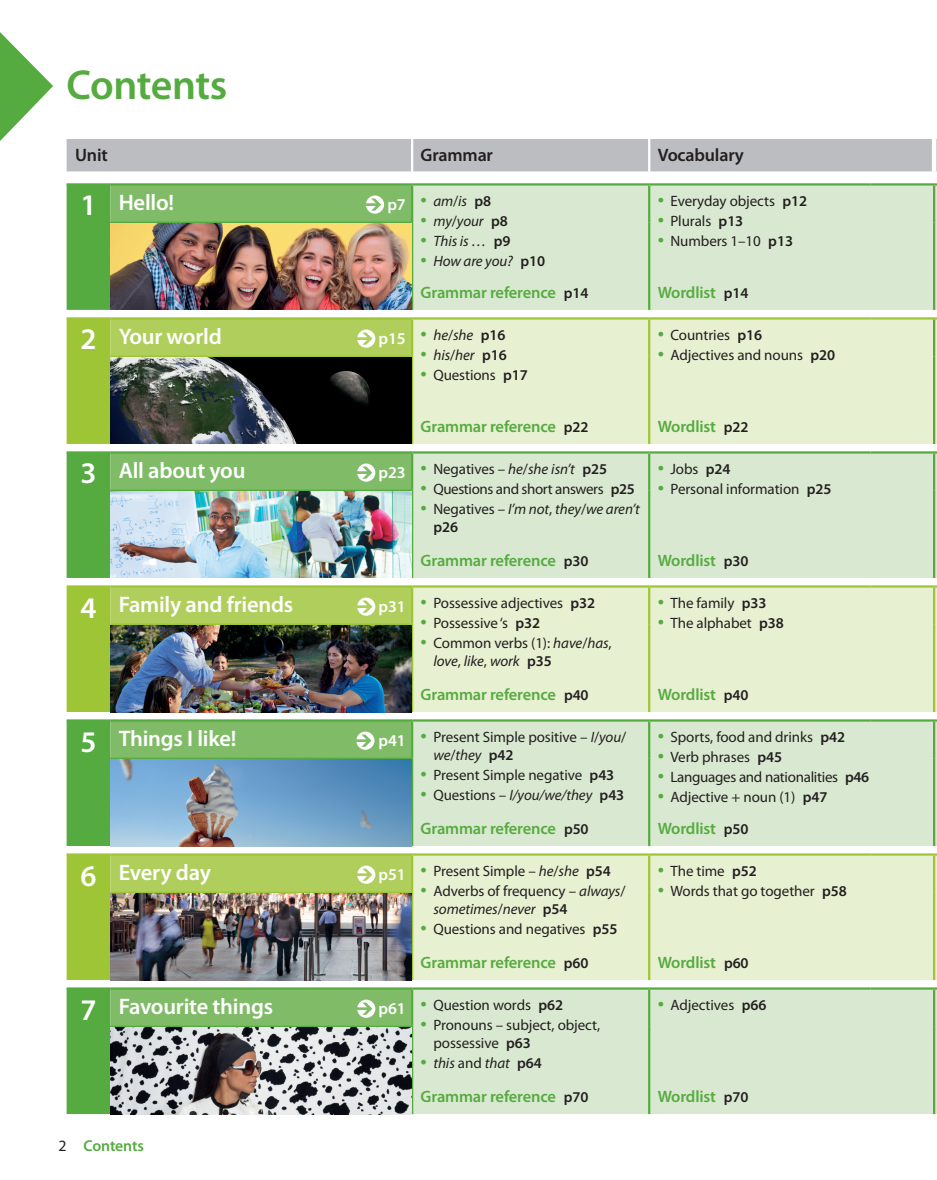
<style>
.page{position:relative;width:937px;height:1180px;background:#fff}
.page>*{position:absolute;margin:0;border:0;box-sizing:border-box;transform-origin:0 0}
.t1{font:600 42px "Myriad Pro";letter-spacing:-.015em;color:#56ab40}
.t2{font:600 22.5px "Myriad Pro";letter-spacing:-.01em;color:#fff}
.t3{font:600 18px "Myriad Pro";letter-spacing:-.01em;color:#231f20}
.t4{font:600 16.5px "Myriad Pro";letter-spacing:-.01em;color:#56ab40}
.t5{font:600 15.75px "Myriad Pro";letter-spacing:-.015em;color:#56ab40}
.t6{font:15px/18px "Myriad Pro";letter-spacing:-.005em;color:#231f20}
.t7{font:italic 15px/18px "Myriad Pro";letter-spacing:-.005em;color:#231f20}
.t8{font:15px "Myriad Pro";letter-spacing:-.025em;color:#231f20}
.s1{font-size:30px}
.s2{font-weight:600;font-style:normal;font-size:16.5px;color:#fff}
.s3{font-style:normal;font-size:22.5px;color:#56ab40}
.s4{font-style:normal}
.s5{font-weight:600;font-style:normal}
.s6{font-size:15px;color:#231f20}
.s7{font-size:22.5px;color:#56ab40}
.s8{font-weight:600}
.s9{font-weight:600;font-size:16.5px;color:#fff}
.s10{font-style:italic}
.s11{font-weight:400;color:#231f20}
</style>
<div class="page">
<svg style="left:0;top:32px;width:53px;height:109px"></svg>
<img style="left:67px;top:139px;width:870px;height:974px">
<img style="left:110px;top:1027px;width:301px;height:86px">
<h1 class="t1" style="left:67px;top:62px;width:162px">Contents</h1>
<p class="t3" style="left:75px;top:145px;width:34px">Unit</p>
<p class="t3" style="left:421px;top:145px;width:74px">Grammar</p>
<p class="t3" style="left:658px;top:145px;width:88px">Vocabulary</p>
<h2 class="t2" style="left:80px;top:190px;width:95px"><span class="s1">1</span> Hello!</h2>
<p class="t7" style="left:387px;top:192px;width:105px"><span class="s2">p7</span> <span class="s3">•</span> am<span class="s4">/</span>is <span class="s5">p8</span></p>
<p class="t7" style="left:421px;top:212px;width:89px"><span class="s3">•</span> my<span class="s4">/</span>your <span class="s5">p8</span></p>
<p class="t7" style="left:421px;top:232px;width:91px"><span class="s3">•</span> This is … <span class="s5">p9</span></p>
<p class="t7" style="left:421px;top:252px;width:126px"><span class="s3">•</span> How are you? <span class="s5">p10</span></p>
<p class="t4" style="left:421px;top:283px;width:169px">Grammar reference <span class="s6">p14</span></p>
<p class="t6" style="left:658px;top:192px;width:151px"><span class="s7">•</span> Everyday objects <span class="s8">p12</span></p>
<p class="t6" style="left:658px;top:212px;width:87px"><span class="s7">•</span> Plurals <span class="s8">p13</span></p>
<p class="t6" style="left:658px;top:232px;width:137px"><span class="s7">•</span> Numbers 1–10 <span class="s8">p13</span></p>
<p class="t4" style="left:658px;top:283px;width:92px">Wordlist <span class="s6">p14</span></p>
<h2 class="t2" style="left:80px;top:324px;width:143px"><span class="s1">2</span> Your world</h2>
<p class="t7" style="left:379px;top:326px;width:128px"><span class="s2">p15</span> <span class="s3">•</span> he<span class="s4">/</span>she <span class="s5">p16</span></p>
<p class="t7" style="left:421px;top:346px;width:88px"><span class="s3">•</span> his<span class="s4">/</span>her <span class="s5">p16</span></p>
<p class="t6" style="left:421px;top:366px;width:109px"><span class="s7">•</span> Questions <span class="s8">p17</span></p>
<p class="t4" style="left:421px;top:417px;width:169px">Grammar reference <span class="s6">p22</span></p>
<h2 class="t2" style="left:80px;top:458px;width:167px"><span class="s1">3</span> All about you</h2>
<p class="t6" style="left:379px;top:460px;width:230px"><span class="s9">p23</span> <span class="s7">•</span> Negatives – <span class="s10">he</span>/<span class="s10">she isn’t</span> <span class="s8">p25</span></p>
<p class="t8" style="left:421px;top:480px;width:216px"><span class="s7">•</span> Questions and short answers <span class="s8">p25</span></p>
<p class="t7" style="left:433px;top:500px;width:208px;text-indent:-13px"><span class="s3">•</span> <span class="s4">Negatives –</span> I’m not<span class="s4">,</span> they<span class="s4">/</span>we aren’t <span class="s5">p26</span></p>
<p class="t4" style="left:421px;top:551px;width:169px">Grammar reference <span class="s6">p30</span></p>
<h2 class="t2" style="left:80px;top:591px;width:214px"><span class="s1">4</span> Family and friends</h2>
<p class="t6" style="left:379px;top:594px;width:218px"><span class="s9">p31</span> <span class="s7">•</span> Possessive adjectives <span class="s8">p32</span></p>
<p class="t6" style="left:421px;top:614px;width:121px"><span class="s7">•</span> Possessive ‘s <span class="s8">p32</span></p>
<p class="t6" style="left:433px;top:634px;width:180px;text-indent:-13px"><span class="s7">•</span> Common verbs (1): <span class="s10">have</span>/<span class="s10">has</span>, <span class="s10">love</span>, <span class="s10">like</span>, <span class="s10">work</span> <span class="s8">p35</span></p>
<p class="t4" style="left:421px;top:685px;width:169px">Grammar reference <span class="s6">p40</span></p>
<h2 class="t2" style="left:80px;top:725px;width:158px"><span class="s1">5</span> Things I like!</h2>
<p class="t6" style="left:433px;top:727px;width:194px;text-indent:-55px"><span class="s9">p41</span> <span class="s7">•</span> Present Simple positive – <span class="s10">I</span>/<span class="s10">you</span>/ <span class="s10">we</span>/<span class="s10">they</span> <span class="s8">p42</span></p>
<p class="t6" style="left:421px;top:766px;width:195px"><span class="s7">•</span> Present Simple negative <span class="s8">p43</span></p>
<p class="t7" style="left:421px;top:786px;width:205px"><span class="s3">•</span> <span class="s4">Questions –</span> I/you/we/they <span class="s5">p43</span></p>
<p class="t4" style="left:421px;top:819px;width:169px">Grammar reference <span class="s6">p50</span></p>
<h2 class="t2" style="left:80px;top:859px;width:132px"><span class="s1">6</span> Every day</h2>
<p class="t6" style="left:379px;top:861px;width:234px"><span class="s9">p51</span> <span class="s7">•</span> Present Simple – <span class="s10">he</span>/<span class="s10">she</span> <span class="s8">p54</span></p>
<p class="t6" style="left:433px;top:882px;width:194px;text-indent:-13px"><span class="s7">•</span> Adverbs of frequency – <span class="s10">always</span>/ <span class="s10">sometimes</span>/<span class="s10">never</span> <span class="s8">p54</span></p>
<p class="t6" style="left:421px;top:920px;width:198px"><span class="s7">•</span> Questions and negatives <span class="s8">p55</span></p>
<p class="t4" style="left:421px;top:953px;width:169px">Grammar reference <span class="s6">p60</span></p>
<h2 class="t2" style="left:80px;top:993px;width:194px"><span class="s1">7</span> Favourite things</h2>
<p class="t6" style="left:379px;top:995px;width:186px"><span class="s9">p61</span> <span class="s7">•</span> Question words <span class="s8">p62</span></p>
<p class="t6" style="left:433px;top:1015px;width:168px;text-indent:-13px"><span class="s7">•</span> Pronouns – subject, object, possessive <span class="s8">p63</span></p>
<p class="t7" style="left:421px;top:1054px;width:123px"><span class="s3">•</span> this <span class="s4">and</span> that <span class="s5">p64</span></p>
<p class="t4" style="left:421px;top:1087px;width:169px">Grammar reference <span class="s6">p70</span></p>
<p class="t5" style="left:59px;top:1136px;width:87px"><span class="s11">2</span> Contents</p>
<p class="t6" style="left:658px;top:326px;width:106px"><span class="s7">•</span> Countries <span class="s8">p16</span></p>
<p class="t6" style="left:658px;top:346px;width:179px"><span class="s7">•</span> Adjectives and nouns <span class="s8">p20</span></p>
<p class="t4" style="left:658px;top:417px;width:92px">Wordlist <span class="s6">p22</span></p>
<p class="t6" style="left:658px;top:460px;width:74px"><span class="s7">•</span> Jobs <span class="s8">p24</span></p>
<p class="t6" style="left:658px;top:480px;width:175px"><span class="s7">•</span> Personal information <span class="s8">p25</span></p>
<p class="t4" style="left:658px;top:551px;width:92px">Wordlist <span class="s6">p30</span></p>
<p class="t6" style="left:658px;top:594px;width:110px"><span class="s7">•</span> The family <span class="s8">p33</span></p>
<p class="t6" style="left:658px;top:614px;width:128px"><span class="s7">•</span> The alphabet <span class="s8">p38</span></p>
<p class="t4" style="left:658px;top:685px;width:92px">Wordlist <span class="s6">p40</span></p>
<p class="t6" style="left:658px;top:727px;width:189px"><span class="s7">•</span> Sports, food and drinks <span class="s8">p42</span></p>
<p class="t6" style="left:658px;top:748px;width:126px"><span class="s7">•</span> Verb phrases <span class="s8">p45</span></p>
<p class="t6" style="left:658px;top:768px;width:213px"><span class="s7">•</span> Languages and nationalities <span class="s8">p46</span></p>
<p class="t6" style="left:658px;top:788px;width:171px"><span class="s7">•</span> Adjective + noun (1) <span class="s8">p47</span></p>
<p class="t4" style="left:658px;top:819px;width:92px">Wordlist <span class="s6">p50</span></p>
<p class="t6" style="left:658px;top:861px;width:101px"><span class="s7">•</span> The time <span class="s8">p52</span></p>
<p class="t6" style="left:658px;top:882px;width:191px"><span class="s7">•</span> Words that go together <span class="s8">p58</span></p>
<p class="t4" style="left:658px;top:953px;width:92px">Wordlist <span class="s6">p60</span></p>
<p class="t6" style="left:658px;top:995px;width:110px"><span class="s7">•</span> Adjectives <span class="s8">p66</span></p>
<p class="t4" style="left:658px;top:1087px;width:92px">Wordlist <span class="s6">p70</span></p>
</div>
